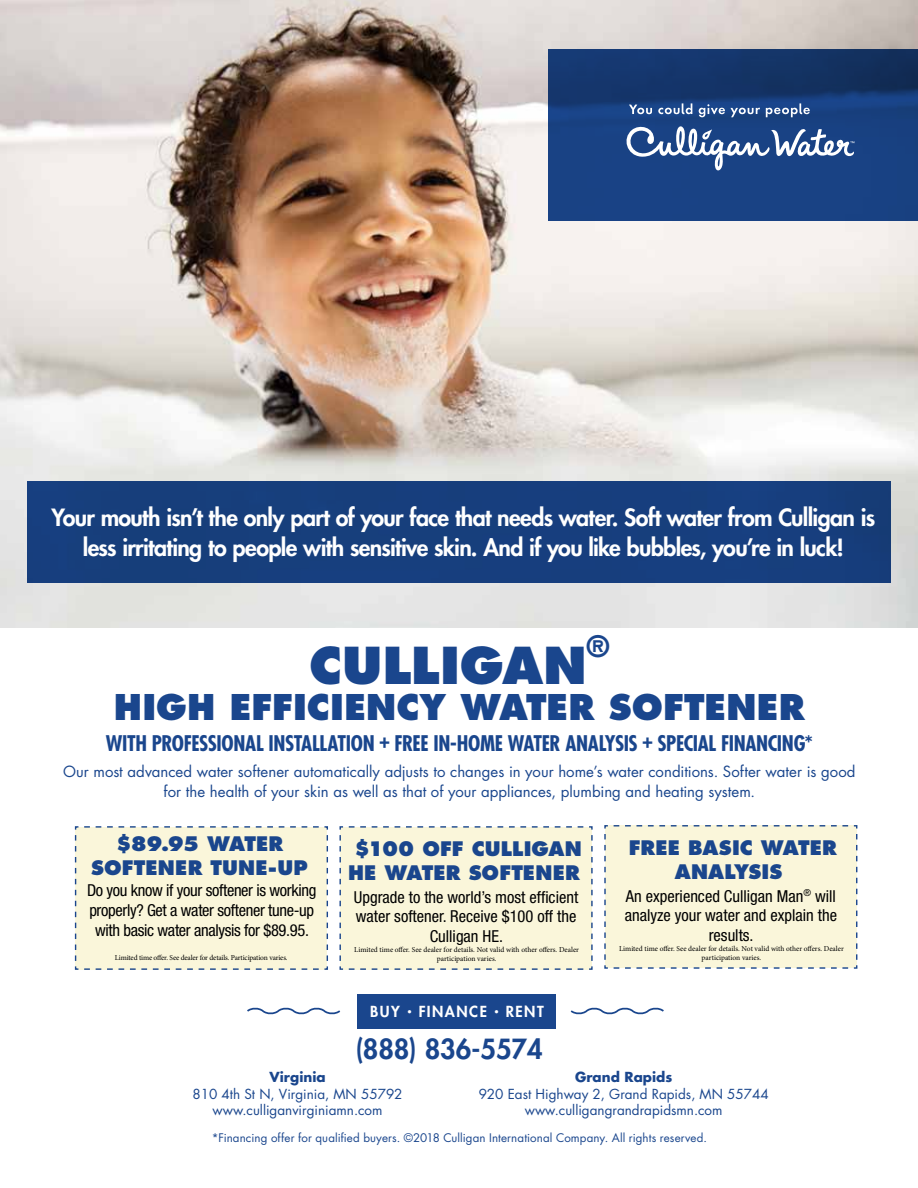
<style>
.page{position:relative;width:918px;height:1188px;background:#fff}
.page>*{position:absolute;margin:0;border:0;box-sizing:border-box;transform-origin:0 0}
.t1{font:800 49.5px "Futura Std";color:#1a468d}
.t2{font:800 34.5px "Futura Std";letter-spacing:.005em;color:#1a468d}
.t3{font:800 28.8px "Futura Std";color:#1a468d}
.t4{font:800 27px "Futura Std";color:#1a468d}
.t5{font:800 23.1px/29.4px "Futura Std";letter-spacing:-.03em;color:#fff;text-align:center}
.t6{font:700 condensed 21px "Futura Std";letter-spacing:-.02em;color:#1a468d}
.t7{font:800 19.5px/24px "Futura Std";letter-spacing:.005em;color:#1a468d;text-align:center}
.t8{font:condensed 16.5px/19.5px "Helvetica Neue LT Std";color:#000;text-align:center}
.t9{font:condensed 16.5px/19.8px "Helvetica Neue LT Std";letter-spacing:-.02em;color:#000;text-align:center}
.t10{font:15px/19.5px "Futura Std";color:#1a468d;text-align:center}
.t11{font:800 14.85px "Futura Std";letter-spacing:.1em;color:#fff}
.t12{font:13.5px/16.2px "Futura Std";color:#1a468d;text-align:center}
.t13{font:700 13.5px "Futura Std";color:#1a468d}
.t14{font:11.55px "Futura Std";letter-spacing:.01em;color:#1a468d}
.t15{font:7.5px/9px "Minion Pro";color:#000;text-align:center}
.t16{font:7.5px "Minion Pro";letter-spacing:-.02em;color:#000}
.s1{font-size:8.7px}
</style>
<div class="page">
<img style="left:0;top:0;width:918px;height:628px">
<div style="left:27px;top:482px;width:864px;height:101px;background:#173e7d"></div>
<svg style="left:549px;top:50px;width:369px;height:171px;background:#163c79"></svg>
<svg style="left:622px;top:124px;width:232px;height:48px"></svg>
<svg style="left:629px;top:103px;width:181px;height:14px;background:#4b6ca1"></svg>
<div style="left:358px;top:994px;width:198px;height:34px;background:#1a468d"></div>
<svg style="left:247px;top:1007px;width:94px;height:8px"></svg>
<svg style="left:570px;top:1007px;width:94px;height:8px"></svg>
<div style="left:339px;top:826px;width:254px;height:144px;background:#faf6da"></div>
<div style="left:74px;top:826px;width:254px;height:144px;background:#faf6da"></div>
<div style="left:604px;top:825px;width:254px;height:144px;background:#faf6da"></div>
<h3 class="t5" style="left:52px;top:503px;width:825px">Your mouth isn’t the only part of your face that needs water. Soft water from Culligan is less irritating to people with sensitive skin. And if you like bubbles, you’re in luck!</h3>
<h1 class="t1" style="left:309px;top:634px;width:279px">CULLIGAN</h1>
<h3 class="t3" style="left:587px;top:628px;width:25px">®</h3>
<h2 class="t2" style="left:114px;top:685px;width:693px">HIGH EFFICIENCY WATER SOFTENER</h2>
<h3 class="t6" style="left:106px;top:730px;width:709px">WITH PROFESSIONAL INSTALLATION + FREE IN-HOME WATER ANALYSIS + SPECIAL FINANCING*</h3>
<p class="t10" style="left:63px;top:762px;width:794px">Our most advanced water softener automatically adjusts to changes in your home’s water conditions. Softer water is good for the health of your skin as well as that of your appliances, plumbing and heating system.</p>
<h3 class="t7" style="left:91px;top:832px;width:218px;line-height:23.4px">$89.95 WATER<br>SOFTENER TUNE-UP</h3>
<p class="t9" style="left:87px;top:881px;width:231px">Do you know if your softener is working properly? Get a water softener tune-up with basic water analysis for $89.95.</p>
<p class="t16" style="left:115px;top:953px;width:174px">Limited time offer. See dealer for details. Participation varies.</p>
<h3 class="t7" style="left:348px;top:837px;width:235px">$100 OFF CULLIGAN<br>HE WATER SOFTENER</h3>
<p class="t8" style="left:354px;top:887px;width:226px">Upgrade to the world’s most efficient water softener. Receive $100 off the<br>Culligan HE.</p>
<p class="t15" style="left:354px;top:946px;width:226px">Limited time offer. See dealer for details. Not valid with other offers. Dealer participation varies.</p>
<p class="t11" style="left:370px;top:1002px;width:175px">BUY <span class="s1">•</span> FINANCE <span class="s1">•</span> RENT</p>
<h3 class="t4" style="left:355px;top:1032px;width:189px">(888) 836-5574</h3>
<h3 class="t7" style="left:629px;top:836px;width:210px">FREE BASIC WATER<br>ANALYSIS</h3>
<p class="t8" style="left:625px;top:886px;width:214px">An experienced Culligan Man<sup>®</sup> will analyze your water and explain the results.</p>
<p class="t15" style="left:619px;top:945px;width:226px">Limited time offer. See dealer for details. Not valid with other offers. Dealer participation varies.</p>
<p class="t13" style="left:269px;top:1068px;width:58px">Virginia</p>
<p class="t12" style="left:192px;top:1086px;width:212px">810 4th St N, Virginia, MN 55792 www.culliganvirginiamn.com</p>
<p class="t13" style="left:575px;top:1068px;width:99px">Grand Rapids</p>
<p class="t12" style="left:479px;top:1086px;width:292px">920 East Highway 2, Grand Rapids, MN 55744 www.culligangrandrapidsmn.com</p>
<p class="t14" style="left:212px;top:1131px;width:497px">*Financing offer for qualified buyers. ©2018 Culligan International Company. All rights reserved.</p>
</div>
